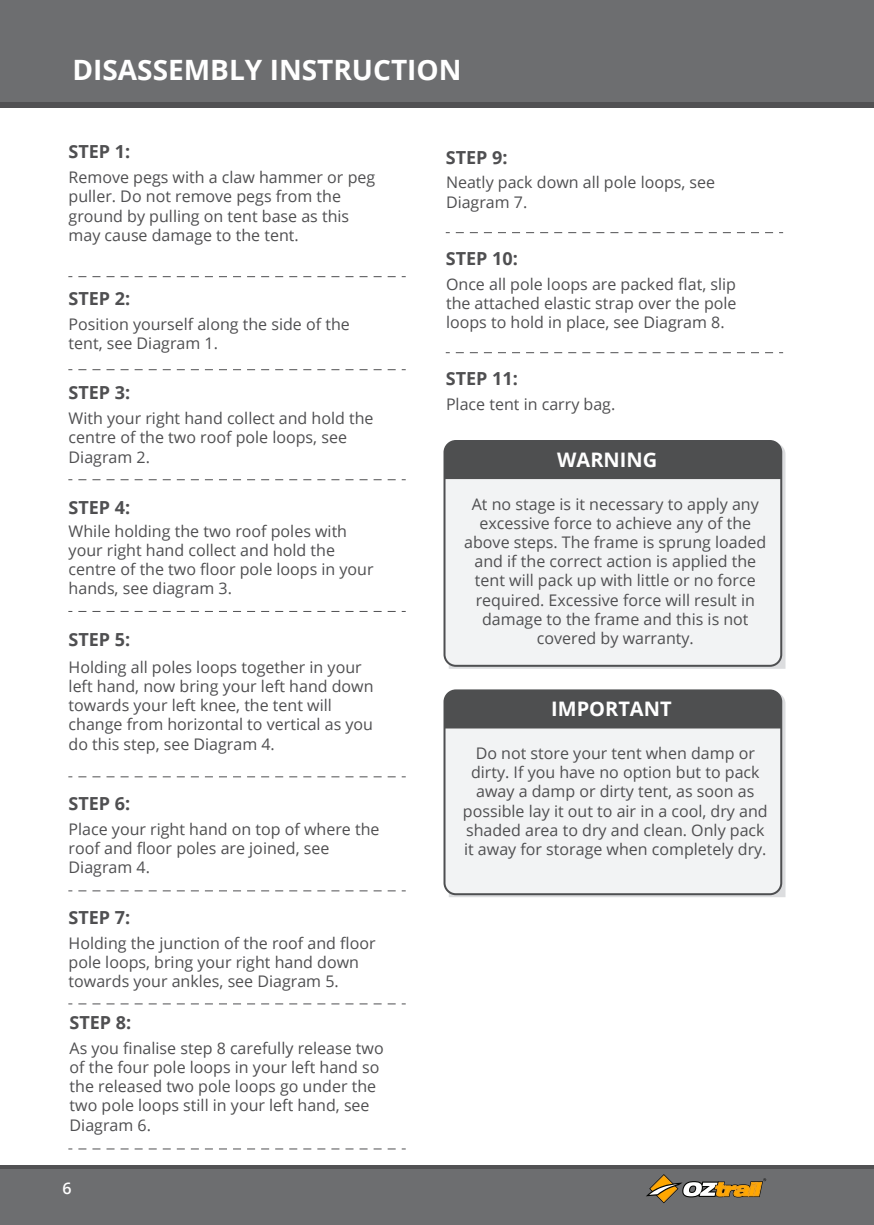
<style>
.page{position:relative;width:874px;height:1225px;background:#fff}
.page>*{position:absolute;margin:0;border:0;box-sizing:border-box;transform-origin:0 0}
.t1{font:700 28px "Open Sans";color:#fff}
.t2{font:700 20px "Open Sans";color:#fff}
.t3{font:700 18px "Open Sans";color:#4f4f51}
.t4{font:16px/19.2px "Open Sans";color:#4f4f51}
.t5{font:600 16px "Open Sans";color:#fff}
</style>
<div class="page">
<div style="left:0;top:1165px;width:873px;height:60px;background:#6d6e70"></div>
<hr style="left:0;top:1165px;width:873px;height:4px;background:#515153">
<div style="left:0;top:0;width:873px;height:108px;background:#6d6e70"></div>
<div style="left:0;top:102px;width:873px;height:6px;background:#515153"></div>
<svg style="left:646px;top:1174px;width:119px;height:29px"></svg>
<svg style="left:449px;top:445px;width:336px;height:224px;fill:#dcdddf"></svg>
<div style="left:444px;top:441px;width:336px;height:225px;background:#f2f3f4;border-radius:11px"></div>
<div style="left:443px;top:440px;width:338px;height:227px;border:2px solid #4e4f51;border-radius:11px"></div>
<div style="left:444px;top:441px;width:336px;height:38px;background:#4e4f50"></div>
<svg style="left:448px;top:694px;width:337px;height:203px;fill:#dcdddf"></svg>
<div style="left:444px;top:690px;width:336px;height:204px;background:#f2f3f4;border-radius:11px"></div>
<div style="left:443px;top:689px;width:338px;height:206px;border:2px solid #4e4f51;border-radius:11px"></div>
<div style="left:444px;top:690px;width:336px;height:38px;background:#4e4f50"></div>
<svg style="left:78px;top:276px;width:327px;height:1px"></svg>
<svg style="left:78px;top:369px;width:327px;height:1px"></svg>
<svg style="left:78px;top:479px;width:327px;height:1px"></svg>
<svg style="left:78px;top:611px;width:327px;height:1px"></svg>
<svg style="left:78px;top:776px;width:327px;height:1px"></svg>
<svg style="left:78px;top:890px;width:327px;height:1px"></svg>
<svg style="left:78px;top:1003px;width:327px;height:1px"></svg>
<svg style="left:78px;top:1148px;width:327px;height:1px"></svg>
<svg style="left:455px;top:232px;width:327px;height:1px"></svg>
<svg style="left:455px;top:352px;width:327px;height:1px"></svg>
<h1 class="t1" style="left:72px;top:50px;width:390px">DISASSEMBLY INSTRUCTION</h1>
<p class="t3" style="left:68px;top:139px;width:63px">STEP 1:</p>
<p class="t4" style="left:69px;top:167px;width:308px">Remove pegs with a claw hammer or peg puller. Do not remove pegs from the ground by pulling on tent base as this may cause damage to the tent.</p>
<p class="t3" style="left:68px;top:286px;width:63px">STEP 2:</p>
<p class="t4" style="left:69px;top:314px;width:282px">Position yourself along the side of the tent, see Diagram 1.</p>
<p class="t3" style="left:68px;top:380px;width:63px">STEP 3:</p>
<p class="t4" style="left:69px;top:408px;width:306px">With your right hand collect and hold the centre of the two roof pole loops, see<br>Diagram 2.</p>
<p class="t3" style="left:68px;top:494px;width:63px">STEP 4:</p>
<p class="t4" style="left:69px;top:521px;width:306px">While holding the two roof poles with your right hand collect and hold the centre of the two floor pole loops in your hands, see diagram 3.</p>
<p class="t3" style="left:68px;top:627px;width:63px">STEP 5:</p>
<p class="t4" style="left:69px;top:657px;width:306px">Holding all poles loops together in your left hand, now bring your left hand down towards your left knee, the tent will change from horizontal to vertical as you do this step, see Diagram 4.</p>
<p class="t3" style="left:68px;top:790px;width:63px">STEP 6:</p>
<p class="t4" style="left:69px;top:819px;width:312px">Place your right hand on top of where the roof and floor poles are joined, see<br>Diagram 4.</p>
<p class="t3" style="left:68px;top:904px;width:63px">STEP 7:</p>
<p class="t4" style="left:69px;top:933px;width:308px">Holding the junction of the roof and floor pole loops, bring your right hand down towards your ankles, see Diagram 5.</p>
<p class="t3" style="left:69px;top:1009px;width:63px">STEP 8:</p>
<p class="t4" style="left:70px;top:1038px;width:315px">As you finalise step 8 carefully release two of the four pole loops in your left hand so the released two pole loops go under the two pole loops still in your left hand, see Diagram 6.</p>
<p class="t5" style="left:62px;top:1177px;width:11px">6</p>
<p class="t3" style="left:445px;top:144px;width:63px">STEP 9:</p>
<p class="t4" style="left:446px;top:173px;width:270px">Neatly pack down all pole loops, see<br>Diagram 7.</p>
<p class="t3" style="left:445px;top:245px;width:74px">STEP 10:</p>
<p class="t4" style="left:446px;top:274px;width:292px;text-align:justify">Once all pole loops are packed flat, slip the attached elastic strap over the pole loops to hold in place, see Diagram 8.</p>
<p class="t3" style="left:445px;top:365px;width:74px">STEP 11:</p>
<p class="t4" style="left:446px;top:394px;width:171px">Place tent in carry bag.</p>
<p class="t2" style="left:557px;top:445px;width:101px">WARNING</p>
<p class="t4" style="left:464px;top:494px;width:303px;text-align:center">At no stage is it necessary to apply any excessive force to achieve any of the above steps. The frame is sprung loaded and if the correct action is applied the tent will pack up with little or no force required. Excessive force will result in damage to the frame and this is not covered by warranty.</p>
<p class="t2" style="left:551px;top:694px;width:122px">IMPORTANT</p>
<p class="t4" style="left:462px;top:743px;width:306px;text-align:center">Do not store your tent when damp or dirty. If you have no option but to pack away a damp or dirty tent, as soon as possible lay it out to air in a cool, dry and shaded area to dry and clean. Only pack it away for storage when completely dry.</p>
</div>
